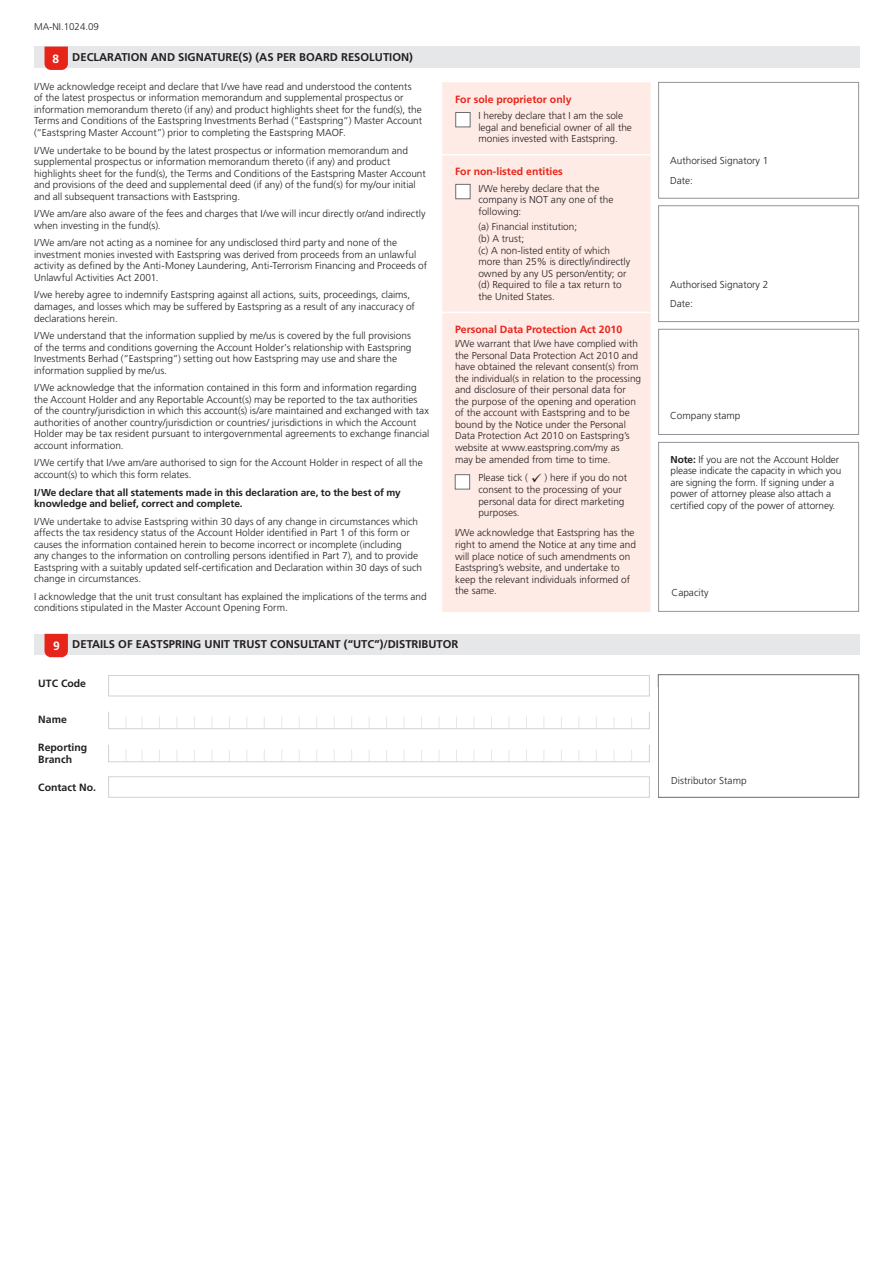
<style>
.page{position:relative;width:893px;height:1263px;background:#fff}
.page>*{position:absolute;margin:0;border:0;box-sizing:border-box;transform-origin:0 0}
.t1{font:700 12px "Frutiger LT Std";color:#fff}
.t2{font:700 11.25px "Frutiger LT Std";color:#231f20}
.t3{font:700 10.5px "Frutiger LT Std";color:#e72419}
.t4{font:700 10.5px "Frutiger LT Std";color:#231f20}
.t5{font:300 10.05px/11.6px "Frutiger LT Std";color:#231f20}
.t6{font:700 10.05px/11.6px "Frutiger LT Std";color:#231f20}
.t7{font:300 9.75px "Frutiger LT Std";color:#231f20}
.s1{font-weight:700}
</style>
<div class="page">
<div style="left:442px;top:82px;width:209px;height:530px;background:#ffebe6"></div>
<hr style="left:442px;top:154px;width:34px;height:2px;background:#fff">
<hr style="left:476px;top:154px;width:175px;height:2px;background:#fff">
<hr style="left:442px;top:312px;width:34px;height:1px;background:#fff">
<hr style="left:476px;top:312px;width:175px;height:1px;background:#fff">
<div style="left:34px;top:47px;width:825px;height:21px;background:#e6e7e9"></div>
<svg style="left:45px;top:47px;width:23px;height:23px"></svg>
<div style="left:658px;top:82px;width:201px;height:116px;border:1px solid #939598"></div>
<div style="left:658px;top:205px;width:201px;height:117px;border:1px solid #939598"></div>
<div style="left:658px;top:329px;width:201px;height:106px;border:1px solid #939598"></div>
<div style="left:658px;top:442px;width:201px;height:170px;border:1px solid #939598"></div>
<div style="left:34px;top:634px;width:825px;height:20px;background:#e6e7e9"></div>
<svg style="left:45px;top:634px;width:23px;height:23px"></svg>
<div style="left:658px;top:674px;width:201px;height:123px;border:1px solid #6c6d70"></div>
<div style="left:108px;top:711px;width:542px;height:18px;border:1px solid #d1d2d4"></div>
<div style="left:108px;top:744px;width:542px;height:18px;border:1px solid #d1d2d4"></div>
<div style="left:108px;top:776px;width:542px;height:22px;border:1px solid #d1d2d4"></div>
<div style="left:108px;top:675px;width:542px;height:21px;border:1px solid #d1d2d4"></div>
<div style="left:455px;top:112px;width:15px;height:15px;background:#fff;border:1px solid #6c6d70"></div>
<div style="left:455px;top:184px;width:15px;height:15px;background:#fff;border:1px solid #6c6d70"></div>
<div style="left:455px;top:474px;width:15px;height:15px;background:#fff;border:1px solid #6c6d70"></div>
<p class="t7" style="left:34px;top:21px;width:67px">MA-NI.1024.09</p>
<p class="t1" style="left:52px;top:52px;width:8px">8</p>
<p class="t2" style="left:72px;top:51px;width:342px">DECLARATION AND SIGNATURE(S) (AS PER BOARD RESOLUTION)</p>
<p class="t5" style="left:34px;top:81px;width:390px">I/We acknowledge receipt and declare that I/we have read and understood the contents of the latest prospectus or information memorandum and supplemental prospectus or information memorandum thereto (if any) and product highlights sheet for the fund(s), the Terms and Conditions of the Eastspring Investments Berhad (“Eastspring“) Master Account (“Eastspring Master Account”) prior to completing the Eastspring MAOF.</p>
<p class="t5" style="left:34px;top:144px;width:393px">I/We undertake to be bound by the latest prospectus or information memorandum and supplemental prospectus or information memorandum thereto (if any) and product highlights sheet for the fund(s), the Terms and Conditions of the Eastspring Master Account and provisions of the deed and supplemental deed (if any) of the fund(s) for my/our initial and all subsequent transactions with Eastspring.</p>
<p class="t5" style="left:34px;top:208px;width:393px">I/We am/are also aware of the fees and charges that I/we will incur directly or/and indirectly when investing in the fund(s).</p>
<p class="t5" style="left:34px;top:237px;width:395px">I/We am/are not acting as a nominee for any undisclosed third party and none of the investment monies invested with Eastspring was derived from proceeds from an unlawful activity as defined by the Anti-Money Laundering, Anti-Terrorism Financing and Proceeds of Unlawful Activities Act 2001.</p>
<p class="t5" style="left:34px;top:289px;width:382px">I/we hereby agree to indemnify Eastspring against all actions, suits, proceedings, claims, damages, and losses which may be suffered by Eastspring as a result of any inaccuracy of declarations herein.</p>
<p class="t5" style="left:34px;top:330px;width:379px">I/We understand that the information supplied by me/us is covered by the full provisions of the terms and conditions governing the Account Holder’s relationship with Eastspring Investments Berhad (”Eastspring”) setting out how Eastspring may use and share the information supplied by me/us.</p>
<p class="t5" style="left:34px;top:382px;width:397px">I/We acknowledge that the information contained in this form and information regarding the Account Holder and any Reportable Account(s) may be reported to the tax authorities<br>of the country/jurisdiction in which this account(s) is/are maintained and exchanged with tax authorities of another country/jurisdiction or countries/ jurisdictions in which the Account Holder may be tax resident pursuant to intergovernmental agreements to exchange financial account information.</p>
<p class="t5" style="left:34px;top:457px;width:390px">I/We certify that I/we am/are authorised to sign for the Account Holder in respect of all the account(s) to which this form relates.</p>
<p class="t6" style="left:34px;top:486px;width:368px">I/We declare that all statements made in this declaration are, to the best of my knowledge and belief, correct and complete.</p>
<p class="t5" style="left:34px;top:515px;width:390px">I/We undertake to advise Eastspring within 30 days of any change in circumstances which affects the tax residency status of the Account Holder identified in Part 1 of this form or causes the information contained herein to become incorrect or incomplete (including<br>any changes to the information on controlling persons identified in Part 7), and to provide Eastspring with a suitably updated self-certification and Declaration within 30 days of such change in circumstances.</p>
<p class="t5" style="left:34px;top:591px;width:394px">I acknowledge that the unit trust consultant has explained the implications of the terms and conditions stipulated in the Master Account Opening Form.</p>
<p class="t3" style="left:455px;top:93px;width:118px">For sole proprietor only</p>
<p class="t5" style="left:478px;top:110px;width:155px">I hereby declare that I am the sole legal and beneficial owner of all the monies invested with Eastspring.</p>
<p class="t3" style="left:455px;top:166px;width:109px">For non-listed entities</p>
<p class="t5" style="left:478px;top:182px;width:137px">I/We hereby declare that the company is NOT any one of the following:</p>
<p class="t5" style="left:478px;top:221px;width:153px">(a) Financial institution;<br>(b) A trust;<br>(c) A non-listed entity of which more than 25% is directly/indirectly owned by any US person/entity; or (d) Required to file a tax return to the United States.</p>
<p class="t3" style="left:455px;top:323px;width:169px">Personal Data Protection Act 2010</p>
<p class="t5" style="left:455px;top:338px;width:188px">I/We warrant that I/we have complied with the Personal Data Protection Act 2010 and have obtained the relevant consent(s) from the individual(s in relation to the processing and disclosure of their personal data for the purpose of the opening and operation of the account with Eastspring and to be bound by the Notice under the Personal Data Protection Act 2010 on Eastspring’s website at www.eastspring.com/my as<br>may be amended from time to time.</p>
<p class="t5" style="left:478px;top:472px;width:150px">Please tick ( ✓ ) here if you do not consent to the processing of your personal data for direct marketing purposes.</p>
<p class="t5" style="left:455px;top:527px;width:182px">I/We acknowledge that Eastspring has the right to amend the Notice at any time and will place notice of such amendments on Eastspring’s website, and undertake to keep the relevant individuals informed of the same.</p>
<p class="t1" style="left:53px;top:639px;width:8px">9</p>
<p class="t2" style="left:72px;top:638px;width:388px">DETAILS OF EASTSPRING UNIT TRUST CONSULTANT (“UTC”)/DISTRIBUTOR</p>
<p class="t4" style="left:38px;top:677px;width:49px">UTC Code</p>
<p class="t4" style="left:38px;top:713px;width:30px">Name</p>
<p class="t4" style="left:38px;top:741px;width:51px">Reporting</p>
<p class="t4" style="left:38px;top:753px;width:35px">Branch</p>
<p class="t4" style="left:38px;top:781px;width:59px">Contact No.</p>
<p class="t5" style="left:670px;top:155px;width:100px">Authorised Signatory 1</p>
<p class="t5" style="left:670px;top:175px;width:24px">Date:</p>
<p class="t5" style="left:670px;top:278px;width:100px">Authorised Signatory 2</p>
<p class="t5" style="left:670px;top:298px;width:24px">Date:</p>
<p class="t5" style="left:670px;top:410px;width:72px">Company stamp</p>
<p class="t5" style="left:671px;top:453px;width:172px"><span class="s1">Note:</span> If you are not the Account Holder please indicate the capacity in which you are signing the form. If signing under a power of attorney please also attach a certified copy of the power of attorney.</p>
<p class="t5" style="left:672px;top:587px;width:38px">Capacity</p>
<p class="t5" style="left:671px;top:775px;width:77px">Distributor Stamp</p>
</div>
